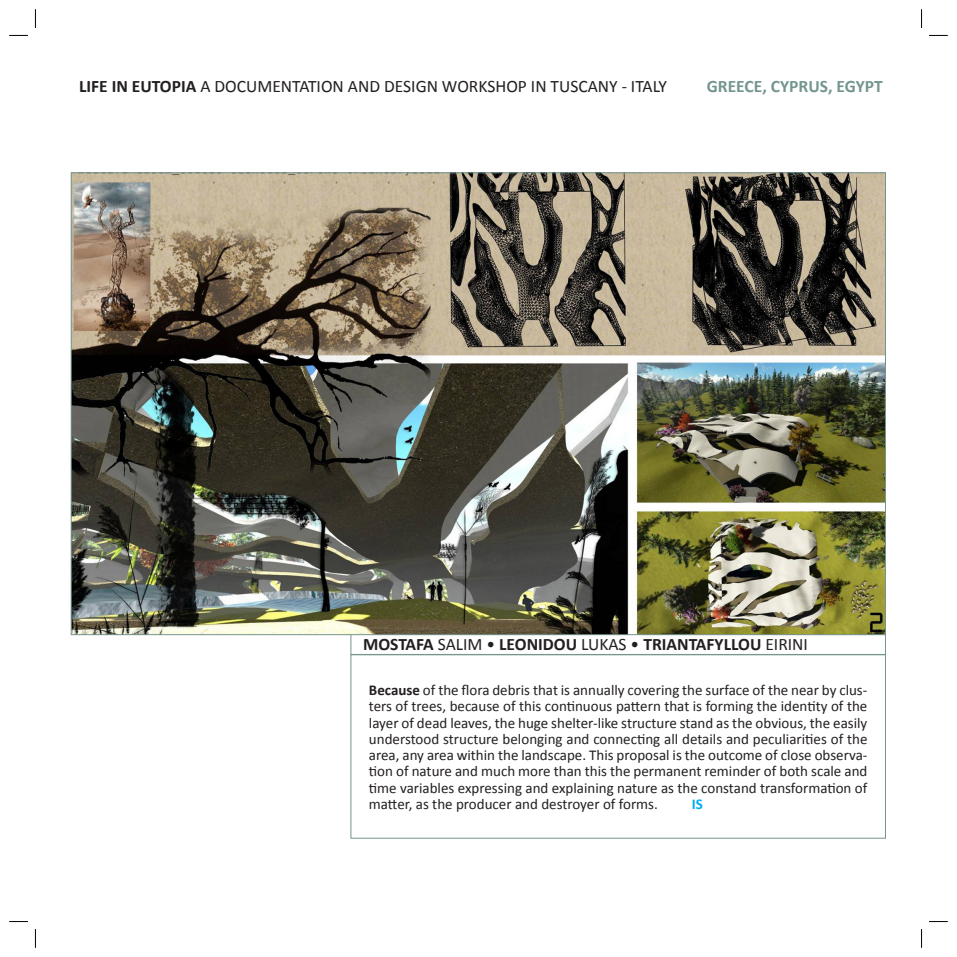
<style>
.page{position:relative;width:957px;height:957px;background:#fff}
.page>*{position:absolute;margin:0;border:0;box-sizing:border-box;transform-origin:0 0}
.t1{font:17.5px "Calibri";color:#231f20}
.t2{font:700 17.5px "Calibri";color:#231f20}
.t3{font:700 17.5px "Calibri";color:#74958f}
.t4{font:15px/16.2px "Calibri";color:#231f20;text-align:justify}
.t5{font:700 15px "Calibri";color:#00aeef}
.s1{font-weight:700}
.s2{font-weight:400}
</style>
<div class="page">
<div style="left:350px;top:654px;width:536px;height:184px;border:1px solid #74958f"></div>
<img style="left:73px;top:174px;width:811px;height:459px">
<svg style="left:9px;top:35px;width:19px;height:1px"></svg>
<svg style="left:929px;top:35px;width:19px;height:1px"></svg>
<svg style="left:9px;top:921px;width:19px;height:1px"></svg>
<svg style="left:929px;top:921px;width:19px;height:1px"></svg>
<svg style="left:35px;top:9px;width:1px;height:19px"></svg>
<svg style="left:35px;top:929px;width:1px;height:19px"></svg>
<svg style="left:921px;top:9px;width:1px;height:19px"></svg>
<svg style="left:921px;top:929px;width:1px;height:19px"></svg>
<p class="t1" style="left:79px;top:75px;width:589px"><span class="s1">LIFE IN EUTOPIA</span> A DOCUMENTATION AND DESIGN WORKSHOP IN TUSCANY - ITALY</p>
<p class="t3" style="left:707px;top:75px;width:177px">GREECE, CYPRUS, EGYPT</p>
<p class="t2" style="left:363px;top:633px;width:446px">MOSTAFA <span class="s2">SALIM •</span> LEONIDOU <span class="s2">LUKAS •</span> TRIANTAFYLLOU <span class="s2">EIRINI</span></p>
<p class="t4" style="left:369px;top:681px;width:500px"><span class="s1">Because</span> of the flora debris that is annually covering the surface of the near by clus&shy;ters of trees, because of this continuous pattern that is forming the identity of the layer of dead leaves, the huge shelter-like structure stand as the obvious, the easily understood structure belonging and connecting all details and peculiarities of the area, any area within the landscape. This proposal is the outcome of close observa&shy;tion of nature and much more than this the permanent reminder of both scale and time variables expressing and explaining nature as the constand transformation of matter, as the producer and destroyer of forms.</p>
<p class="t5" style="left:692px;top:794px;width:13px">IS</p>
</div>
